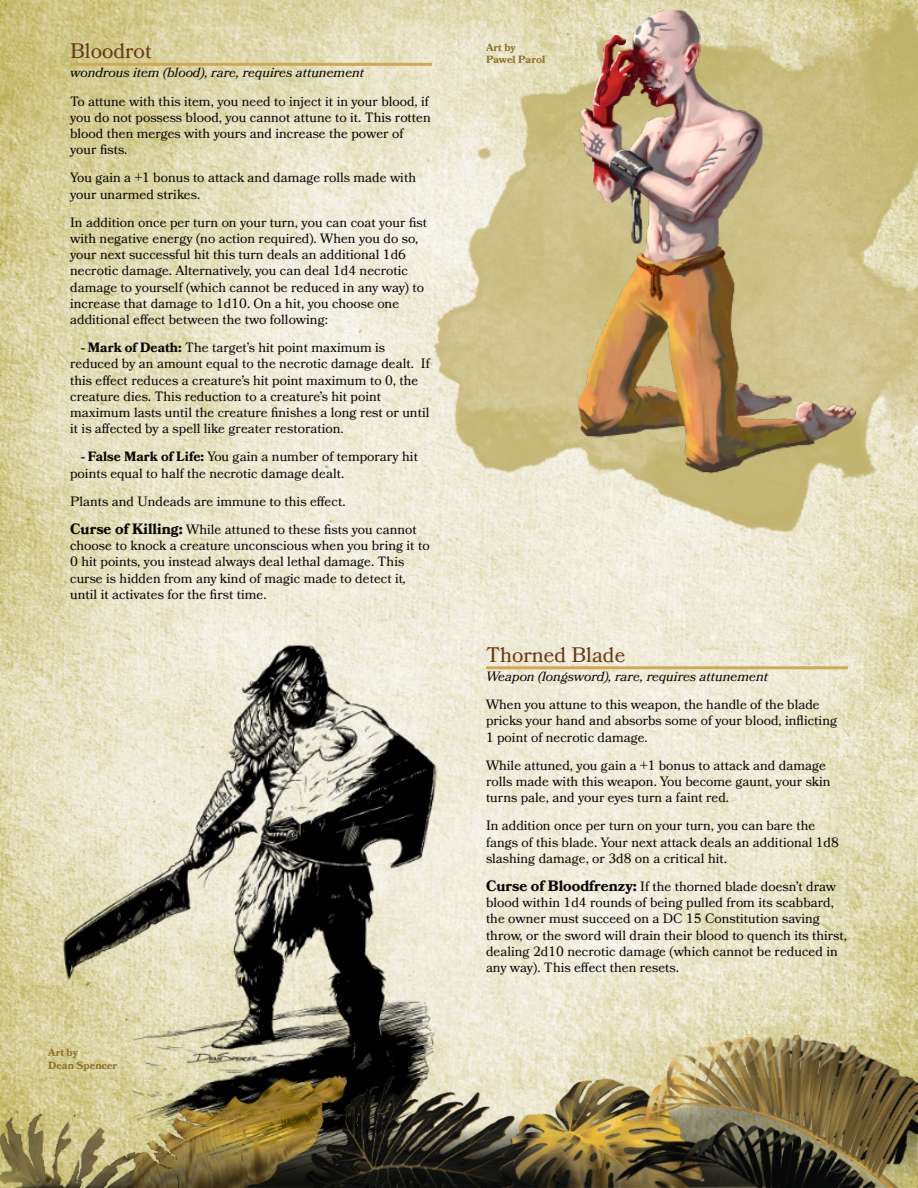
<style>
.page{position:relative;width:918px;height:1188px;background:#fff}
.page>*{position:absolute;margin:0;border:0;box-sizing:border-box;transform-origin:0 0}
.t1{font:21px "Bookmania";color:#683713}
.t2{font:13.5px/16.2px "Bookmania";color:#080704}
.t3{font:italic 13.5px "Bookmania";color:#080704}
.t4{font:700 10.5px/12.6px "Bookmania";color:#91722b}
.s1{font-weight:700}
.s2{font-weight:700;font-size:15px}
.s3{font-style:italic}
</style>
<div class="page">
<img style="left:0;top:0;width:918px;height:1027px">
<hr style="left:70px;top:63px;width:307px;height:3px;background:#cfa955">
<img style="left:350px;top:0;width:136px;height:533px">
<img style="left:486px;top:0;width:432px;height:533px">
<img style="left:63px;top:641px;width:376px;height:386px">
<hr style="left:793px;top:666px;width:55px;height:3px;background:#cfa955">
<hr style="left:486px;top:666px;width:307px;height:3px;background:#cfa955">
<img style="left:0;top:1027px;width:918px;height:161px">
<h1 class="t1" style="left:70px;top:42px;width:83px">Bloodrot</h1>
<p class="t3" style="left:70px;top:67px;width:296px">wondrous item (blood), rare, requires attunement</p>
<p class="t2" style="left:70px;top:94px;width:362px">To attune with this item, you need to inject it in your blood, if you do not possess blood, you cannot attune to it. This rotten blood then merges with yours and increase the power of your fists.</p>
<p class="t2" style="left:70px;top:171px;width:347px">You gain a +1 bonus to attack and damage rolls made with your unarmed strikes.</p>
<p class="t2" style="left:70px;top:215px;width:358px">In addition once per turn on your turn, you can coat your fist with negative energy (no action required). When you do so, your next successful hit this turn deals an additional 1d6 necrotic damage. Alternatively, you can deal 1d4 necrotic damage to yourself (which cannot be reduced in any way) to increase that damage to 1d10. On a hit, you choose one additional effect between the two following:</p>
<p class="t2" style="left:70px;top:341px;width:361px;text-indent:11px"><span class="s1">- Mark of Death:</span> The target’s hit point maximum is reduced by an amount equal to the necrotic damage dealt. If this effect reduces a creature’s hit point maximum to 0, the creature dies. This reduction to a creature’s hit point maximum lasts until the creature finishes a long rest or until it is affected by a spell like greater restoration.</p>
<p class="t2" style="left:70px;top:450px;width:349px;text-indent:11px"><span class="s1">- False Mark of Life:</span> You gain a number of temporary hit points equal to half the necrotic damage dealt.</p>
<p class="t2" style="left:70px;top:488px;width:348px;line-height:28.2px">Plants and Undeads are immune to this effect.<br><span class="s2">Curse of Killing:</span> While attuned to these fists you cannot</p>
<p class="t2" style="left:70px;top:539px;width:361px">choose to knock a creature unconscious when you bring it to 0 hit points, you instead always deal lethal damage. This curse is hidden from any kind of magic made to detect it<span class="s3">, </span>until it activates for the first time.</p>
<p class="t4" style="left:48px;top:1047px;width:71px">Art by<br>Dean Spencer</p>
<p class="t4" style="left:486px;top:42px;width:61px">Art by<br>Pawel Parol</p>
<h1 class="t1" style="left:486px;top:646px;width:141px">Thorned Blade</h1>
<p class="t3" style="left:486px;top:671px;width:284px">Weapon (longsword), rare, requires attunement</p>
<p class="t2" style="left:486px;top:698px;width:353px">When you attune to this weapon, the handle of the blade pricks your hand and absorbs some of your blood, inflicting<br>1 point of necrotic damage.</p>
<p class="t2" style="left:486px;top:758px;width:346px">While attuned, you gain a +1 bonus to attack and damage rolls made with this weapon. You become gaunt, your skin turns pale, and your eyes turn a faint red.</p>
<p class="t2" style="left:486px;top:819px;width:354px">In addition once per turn on your turn, you can bare the fangs of this blade. Your next attack deals an additional 1d8 slashing damage, or 3d8 on a critical hit.</p>
<p class="t2" style="left:486px;top:879px;width:363px"><span class="s2">Curse of Bloodfrenzy:</span> If the thorned blade doesn’t draw blood within 1d4 rounds of being pulled from its scabbard, the owner must succeed on a DC 15 Constitution saving throw, or the sword will drain their blood to quench its thirst, dealing 2d10 necrotic damage (which cannot be reduced in any way). This effect then resets.</p>
</div>
